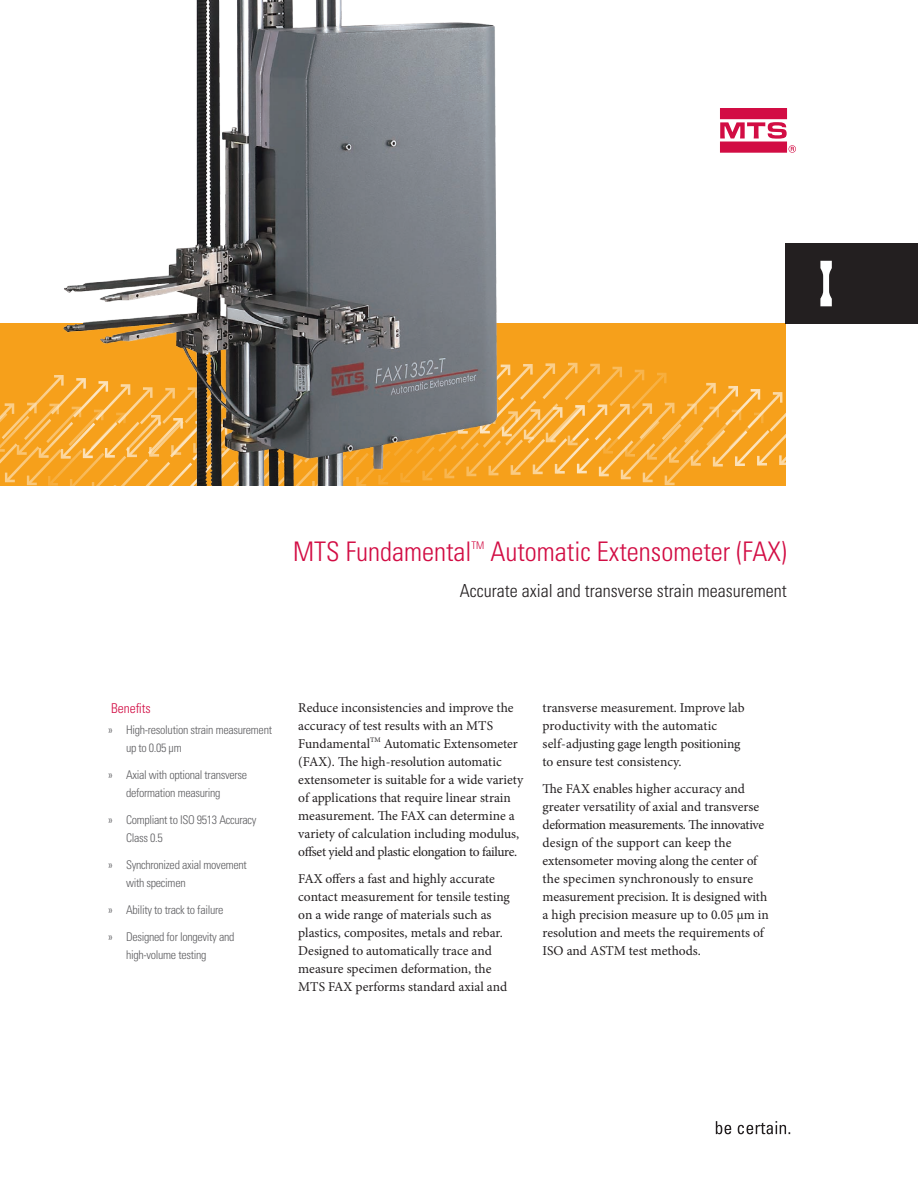
<style>
.page{position:relative;width:918px;height:1188px;background:#fff}
.page>*{position:absolute;margin:0;border:0;box-sizing:border-box;transform-origin:0 0}
.Cover_Headline{font:300 condensed 27px "Univers";color:#d20d44}
.Cover_Subhead{font:300 condensed 18px "Univers";color:#231f20}
.Body_copy{font:13.5px/18px "Minion Pro";letter-spacing:-.005em;color:#231f20}
.Section_Subhead_-_RE{font:300 condensed 13.5px "Univers";color:#d20d44}
.t1{font:300 condensed 12px/18px "Univers";letter-spacing:-.025em;color:#5f5f62}
.Cover_Headline-2{font:300 condensed 10.5px "Univers";color:#d20d44}
</style>
<div class="page">
<svg style="left:716px;top:1121px;width:74px;height:13px"></svg>
<div style="left:786px;top:243px;width:132px;height:81px;background:#231f20"></div>
<div style="left:0;top:324px;width:786px;height:162px;background:#f6a01b"></div>
<svg style="left:0;top:363px;width:786px;height:123px"></svg>
<svg style="left:820px;top:261px;width:12px;height:45px"></svg>
<svg style="left:720px;top:108px;width:76px;height:45px"></svg>
<img style="left:48px;top:0;width:468px;height:486px">
<p class="Cover_Headline" style="left:293px;top:536px;width:180px">MTS Fundamental</p>
<p class="Cover_Headline-2" style="left:472px;top:539px;width:14px">TM</p>
<p class="Cover_Headline" style="left:490px;top:536px;width:298px">Automatic Extensometer (FAX)</p>
<p class="Cover_Subhead" style="left:460px;top:580px;width:328px">Accurate axial and transverse strain measurement</p>
<p class="Section_Subhead_-_RE" style="left:111px;top:700px;width:41px">Benefits</p>
<p class="t1" style="left:126px;top:721px;width:148px;text-indent:-18px">» High-resolution strain measurement up to 0.05 μm</p>
<p class="t1" style="left:126px;top:766px;width:123px;text-indent:-18px">» Axial with optional transverse deformation measuring</p>
<p class="t1" style="left:126px;top:811px;width:132px;text-indent:-18px">» Compliant to ISO 9513 Accuracy<br>Class 0.5</p>
<p class="t1" style="left:126px;top:856px;width:122px;text-indent:-18px">» Synchronized axial movement with specimen</p>
<p class="t1" style="left:108px;top:901px;width:117px">» Ability to track to failure</p>
<p class="t1" style="left:126px;top:928px;width:110px;text-indent:-18px">» Designed for longevity and high-volume testing</p>
<p class="Body_copy" style="left:298px;top:699px;width:226px">Reduce inconsistencies and improve the accuracy of test results with an MTS Fundamental<sup>TM</sup> Automatic Extensometer (FAX). The high-resolution automatic extensometer is suitable for a wide variety of applications that require linear strain measurement. The FAX can determine a variety of calculation including modulus, offset yield and plastic elongation to failure.</p>
<p class="Body_copy" style="left:298px;top:870px;width:213px">FAX offers a fast and highly accurate contact measurement for tensile testing on a wide range of materials such as plastics, composites, metals and rebar.<br>Designed to automatically trace and measure specimen deformation, the MTS FAX performs standard axial and</p>
<p class="Body_copy" style="left:543px;top:699px;width:204px">transverse measurement. Improve lab productivity with the automatic self-adjusting gage length positioning to ensure test consistency.</p>
<p class="Body_copy" style="left:543px;top:780px;width:228px">The FAX enables higher accuracy and greater versatility of axial and transverse deformation measurements. The innovative design of the support can keep the extensometer moving along the center of the specimen synchronously to ensure measurement precision. It is designed with a high precision measure up to 0.05 µm in resolution and meets the requirements of ISO and ASTM test methods.</p>
</div>
